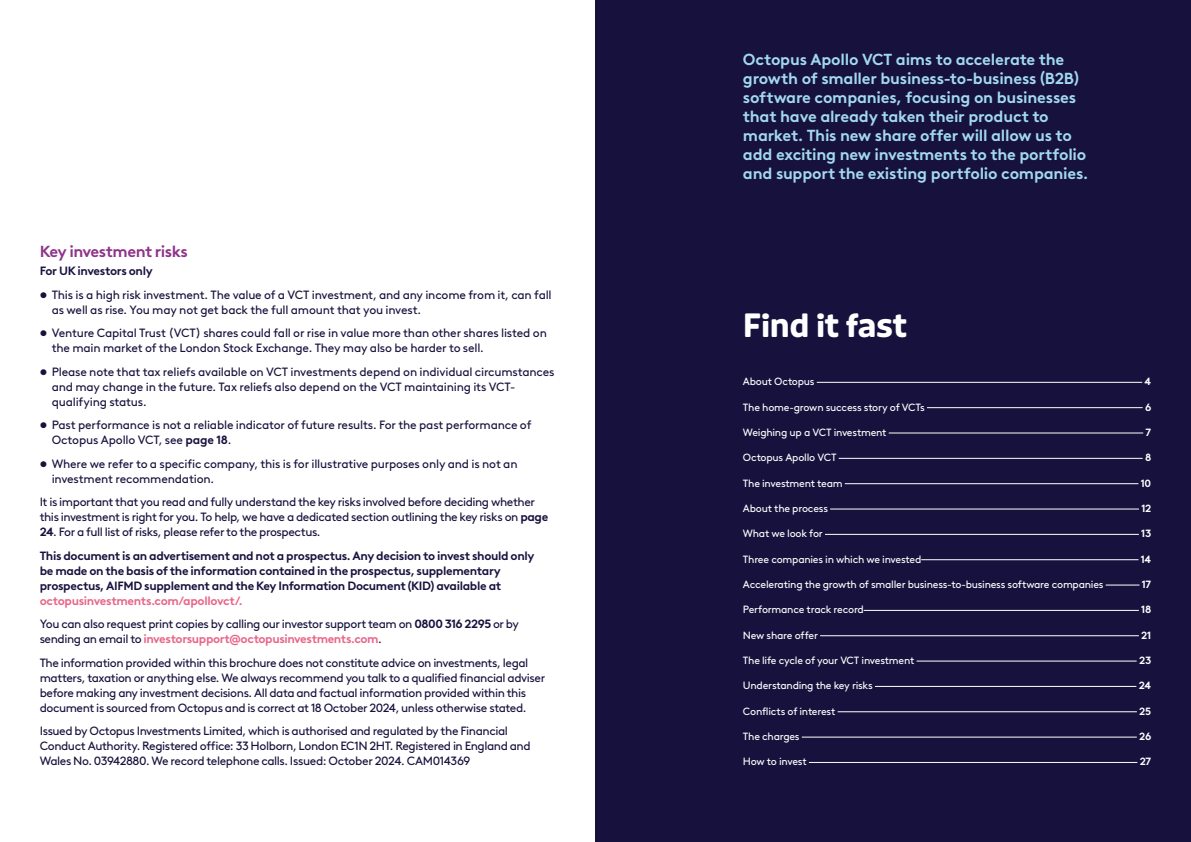
<style>
.page{position:relative;width:1191px;height:842px;background:#fff}
.page>*{position:absolute;margin:0;border:0;box-sizing:border-box;transform-origin:0 0}
.t1{font:700 32px "Puffin Display Soft";letter-spacing:-.01em;color:#fff}
.t2{font:700 16px/19px "Brown LL";letter-spacing:-.015em;color:#a2d9ef}
.t3{font:700 16px "Brown LL";letter-spacing:-.035em;color:#8e348a}
.t4{font:12px/15px "Brown LL";letter-spacing:-.03em;color:#17123d}
.t5{font:700 12px/23.5px "Brown LL";letter-spacing:-.03em;color:#17123d}
.t6{font:10.5px "Brown LL";letter-spacing:-.025em;color:#fff}
.t7{font:700 10.5px "Brown LL";letter-spacing:-.03em;color:#fff}
.s1{font-family:"Brown"}
.s2{font-weight:700}
.s3{font-weight:400}
.s4{font-weight:700;color:#e86588}
</style>
<div class="page">
<div style="left:595px;top:0;width:596px;height:842px;background:#17123d"></div>
<hr style="left:816px;top:382px;width:326px;height:1px;background:#fff">
<hr style="left:927px;top:407px;width:215px;height:1px;background:#fff">
<hr style="left:888px;top:433px;width:255px;height:1px;background:#fff">
<hr style="left:838px;top:458px;width:304px;height:1px;background:#fff">
<hr style="left:844px;top:483px;width:294px;height:1px;background:#fff">
<hr style="left:830px;top:509px;width:309px;height:1px;background:#fff">
<hr style="left:825px;top:534px;width:313px;height:1px;background:#fff">
<hr style="left:921px;top:559px;width:217px;height:1px;background:#fff">
<hr style="left:1105px;top:585px;width:34px;height:1px;background:#fff">
<hr style="left:863px;top:610px;width:275px;height:1px;background:#fff">
<hr style="left:820px;top:635px;width:318px;height:1px;background:#fff">
<hr style="left:916px;top:661px;width:220px;height:1px;background:#fff">
<hr style="left:875px;top:686px;width:261px;height:1px;background:#fff">
<hr style="left:837px;top:712px;width:299px;height:1px;background:#fff">
<hr style="left:801px;top:737px;width:335px;height:1px;background:#fff">
<hr style="left:809px;top:762px;width:328px;height:1px;background:#fff">
<h2 class="t3" style="left:40px;top:239px;width:150px">Key investment risks</h2>
<p class="t5" style="left:40px;top:258px;width:115px">For UK investors only</p>
<p class="t4" style="left:52px;top:286px;width:501px;text-indent:-12px">• This is a high risk investment. The value of a VCT investment, and any income from it, can fall as well as rise. You may not get back the full amount that you invest.</p>
<p class="t4" style="left:52px;top:325px;width:497px;text-indent:-12px">• Venture Capital Trust <span class="s1">(</span>VCT<span class="s1">)</span> shares could fall or rise in value more than other shares listed on the main market of the London Stock Exchange. They may also be harder to sell.</p>
<p class="t4" style="left:52px;top:363px;width:504px;text-indent:-12px">• Please note that tax reliefs available on VCT investments depend on individual circumstances and may change in the future. Tax reliefs also depend on the VCT maintaining its VCT&shy;qualifying status.</p>
<p class="t4" style="left:52px;top:417px;width:481px;text-indent:-12px">• Past performance is not a reliable indicator of future results. For the past performance of<br>Octopus Apollo VCT, see <span class="s2">page 18</span>.</p>
<p class="t4" style="left:52px;top:455px;width:467px;text-indent:-12px">• Where we refer to a specific company, this is for illustrative purposes only and is not an investment recommendation.</p>
<p class="t4" style="left:40px;top:494px;width:510px">It is important that you read and fully understand the key risks involved before deciding whether this investment is right for you. To help, we have a dedicated section outlining the key risks on <span class="s2">page</span></p>
<p class="t5" style="left:40px;top:519px;width:496px">24<span class="s3">. For a full list of risks, please refer to the prospectus.<br></span>This document is an advertisement and not a prospectus. Any decision to invest should only</p>
<p class="t5" style="left:40px;top:562px;width:463px;line-height:15px">be made on the basis of the information contained in the prospectus, supplementary prospectus, AIFMD supplement and the Key Information Document (KID) available at</p>
<p class="t4" style="left:40px;top:588px;width:481px;line-height:23.5px"><span class="s4">octopusinvestments.com/apollovct/.<br></span>You can also request print copies by calling our investor support team on <span class="s2">0800 316 2295</span> or by</p>
<p class="t4" style="left:40px;top:626px;width:490px;line-height:23.5px">sending an email to <span class="s4">investorsupport@octopusinvestments.com</span>.<br>The information provided within this brochure does not constitute advice on investments, legal</p>
<p class="t4" style="left:40px;top:669px;width:507px">matters, taxation or anything else. We always recommend you talk to a qualified financial adviser before making any investment decisions. All data and factual information provided within this document is sourced from Octopus and is correct at 18 October 2024, unless otherwise stated.</p>
<p class="t4" style="left:40px;top:723px;width:492px">Issued by Octopus Investments Limited, which is authorised and regulated by the Financial<br>Conduct Authority. Registered office: 33 Holborn, London EC1N 2HT. Registered in England and<br>Wales No. 03942880. We record telephone calls. Issued: October 2024. CAM014369</p>
<p class="t2" style="left:743px;top:48px;width:347px">Octopus Apollo VCT aims to accelerate the growth of smaller business-to-business (B2B) software companies, focusing on businesses that have already taken their product to market. This new share offer will allow us to add exciting new investments to the portfolio and support the existing portfolio companies.</p>
<h1 class="t1" style="left:743px;top:307px;width:166px">Find it fast</h1>
<p class="t6" style="left:743px;top:374px;width:73px">About Octopus</p>
<p class="t7" style="left:1144px;top:374px;width:8px">4</p>
<p class="t6" style="left:743px;top:399px;width:183px">The home-grown success story of VCTs</p>
<p class="t7" style="left:1145px;top:399px;width:8px">6</p>
<p class="t6" style="left:743px;top:424px;width:145px">Weighing up a VCT investment</p>
<p class="t7" style="left:1145px;top:424px;width:7px">7</p>
<p class="t6" style="left:743px;top:450px;width:95px">Octopus Apollo VCT</p>
<p class="t7" style="left:1145px;top:450px;width:8px">8</p>
<p class="t6" style="left:743px;top:475px;width:101px">The investment team</p>
<p class="t7" style="left:1140px;top:475px;width:12px">10</p>
<p class="t6" style="left:743px;top:500px;width:87px">About the process</p>
<p class="t7" style="left:1141px;top:500px;width:11px">12</p>
<p class="t6" style="left:743px;top:526px;width:81px">What we look for</p>
<p class="t7" style="left:1141px;top:526px;width:11px">13</p>
<p class="t6" style="left:743px;top:551px;width:180px">Three companies in which we invested</p>
<p class="t7" style="left:1140px;top:551px;width:12px">14</p>
<p class="t6" style="left:743px;top:576px;width:362px">Accelerating the growth of smaller business-to-business software companies</p>
<p class="t7" style="left:1141px;top:576px;width:11px">17</p>
<p class="t6" style="left:743px;top:602px;width:122px">Performance track record</p>
<p class="t7" style="left:1141px;top:602px;width:12px">18</p>
<p class="t6" style="left:743px;top:627px;width:76px">New share offer</p>
<p class="t7" style="left:1141px;top:627px;width:11px">21</p>
<p class="t6" style="left:743px;top:653px;width:173px">The life cycle of your VCT investment</p>
<p class="t7" style="left:1139px;top:652px;width:14px">23</p>
<p class="t6" style="left:743px;top:678px;width:131px">Understanding the key risks</p>
<p class="t7" style="left:1138px;top:678px;width:14px">24</p>
<p class="t6" style="left:743px;top:703px;width:94px">Conflicts of interest</p>
<p class="t7" style="left:1139px;top:703px;width:14px">25</p>
<p class="t6" style="left:743px;top:729px;width:58px">The charges</p>
<p class="t7" style="left:1139px;top:728px;width:14px">26</p>
<p class="t6" style="left:743px;top:754px;width:65px">How to invest</p>
<p class="t7" style="left:1139px;top:754px;width:13px">27</p>
</div>
